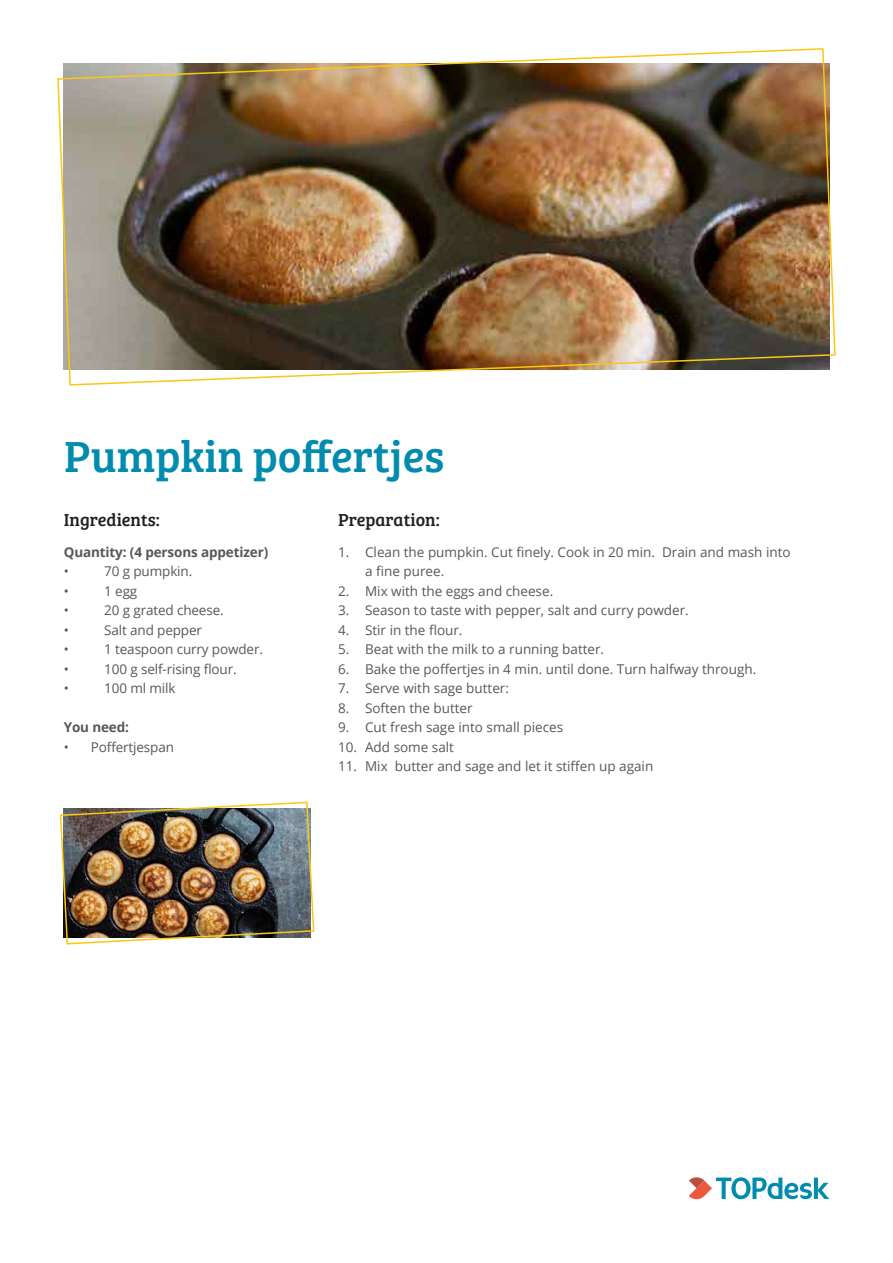
<style>
.page{position:relative;width:893px;height:1263px;background:#fff}
.page>*{position:absolute;margin:0;border:0;box-sizing:border-box;transform-origin:0 0}
.t1{font:45px "Bree Serif";color:#008baf}
.t2{font:18px "Bree Serif";color:#231f20}
.t3{font:13.5px/19.5px "Open Sans";color:#57585a}
.t4{font:700 13.5px "Open Sans";letter-spacing:-.01em;color:#57585a}
</style>
<div class="page">
<svg style="left:689px;top:1177px;width:140px;height:22px"></svg>
<img style="left:57px;top:48px;width:779px;height:338px">
<img style="left:59px;top:801px;width:256px;height:144px">
<p class="t1" style="left:64px;top:423px;width:382px">Pumpkin poffertjes</p>
<p class="t2" style="left:64px;top:507px;width:98px">Ingredients:</p>
<p class="t2" style="left:338px;top:507px;width:103px">Preparation:</p>
<p class="t4" style="left:64px;top:542px;width:206px">Quantity: (4 persons appetizer)</p>
<p class="t3" style="left:64px;top:561px;width:7px">•</p>
<p class="t3" style="left:104px;top:561px;width:90px">70 g pumpkin.</p>
<p class="t3" style="left:64px;top:581px;width:7px">•</p>
<p class="t3" style="left:104px;top:581px;width:35px">1 egg</p>
<p class="t3" style="left:64px;top:600px;width:7px">•</p>
<p class="t3" style="left:104px;top:600px;width:121px">20 g grated cheese.</p>
<p class="t3" style="left:64px;top:620px;width:7px">•</p>
<p class="t3" style="left:104px;top:620px;width:99px">Salt and pepper</p>
<p class="t3" style="left:64px;top:639px;width:7px">•</p>
<p class="t3" style="left:104px;top:639px;width:160px">1 teaspoon curry powder.</p>
<p class="t3" style="left:64px;top:659px;width:7px">•</p>
<p class="t3" style="left:104px;top:659px;width:134px">100 g self-rising flour.</p>
<p class="t3" style="left:64px;top:678px;width:7px">•</p>
<p class="t3" style="left:104px;top:678px;width:73px">100 ml milk</p>
<p class="t4" style="left:64px;top:718px;width:67px">You need:</p>
<p class="t3" style="left:64px;top:737px;width:112px">• Poffertjespan</p>
<p class="t3" style="left:365px;top:542px;width:427px;text-indent:-27px">1. Clean the pumpkin. Cut finely. Cook in 20 min. Drain and mash into a fine puree.</p>
<p class="t3" style="left:338px;top:581px;width:217px">2. Mix with the eggs and cheese.</p>
<p class="t3" style="left:338px;top:600px;width:352px">3. Season to taste with pepper, salt and curry powder.</p>
<p class="t3" style="left:338px;top:620px;width:126px">4. Stir in the flour.</p>
<p class="t3" style="left:338px;top:639px;width:268px">5. Beat with the milk to a running batter.</p>
<p class="t3" style="left:338px;top:659px;width:420px">6. Bake the poffertjes in 4 min. until done. Turn halfway through.</p>
<p class="t3" style="left:338px;top:678px;width:173px">7. Serve with sage butter:</p>
<p class="t3" style="left:338px;top:698px;width:136px">8. Soften the butter</p>
<p class="t3" style="left:338px;top:717px;width:227px">9. Cut fresh sage into small pieces</p>
<p class="t3" style="left:338px;top:737px;width:117px">10. Add some salt</p>
<p class="t3" style="left:338px;top:756px;width:317px">11. Mix butter and sage and let it stiffen up again</p>
</div>
